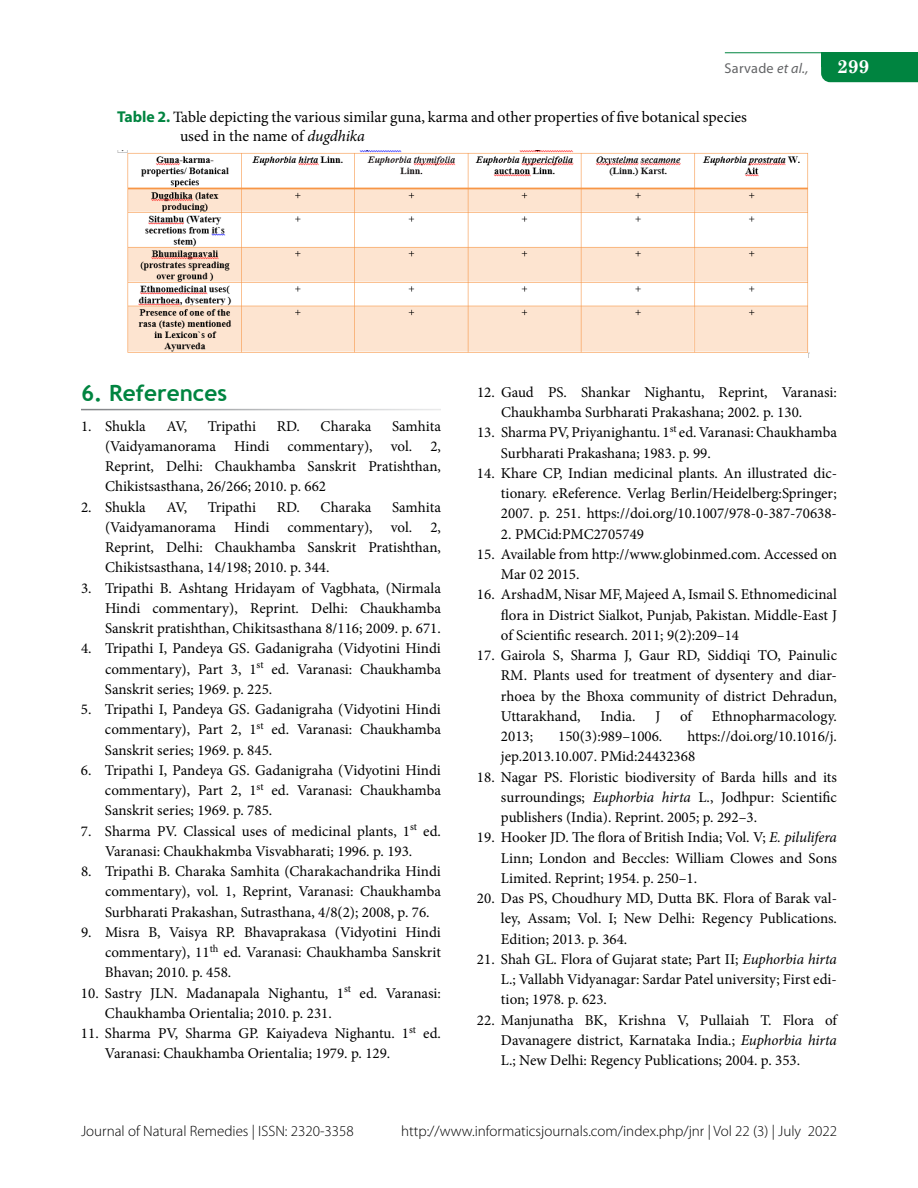
<style>
.page{position:relative;width:918px;height:1188px;background:#fff}
.page>*{position:absolute;margin:0;border:0;box-sizing:border-box;transform-origin:0 0}
.t1{font:700 22.5px "Trebuchet MS";color:#008440}
.t2{font:700 18.75px "Century Schoolbook";color:#fff}
.t3{font:15.75px/18.9px "Minion Pro";color:#000}
.t4{font:15px/20.2px "Minion Pro";color:#000;text-align:justify}
.t5{font:300 15px "Myriad Pro";color:#000}
.t6{font:14.25px "Myriad Pro";letter-spacing:.015em;color:#636466}
.s1{font-style:italic}
.s2{font-family:"Myriad Pro";font-weight:700;color:#008440}
</style>
<div class="page">
<svg style="left:821px;top:67px;width:97px;height:15px"></svg>
<div style="left:821px;top:53px;width:97px;height:14px;background:#008440"></div>
<div style="left:891px;top:68px;width:27px;height:14px;background:#008440"></div>
<hr style="left:725px;top:52px;width:193px;height:1px;background:#008440">
<img style="left:117px;top:150px;width:693px;height:207px">
<p class="t6" style="left:725px;top:59px;width:85px">Sarvade <span class="s1">et al.,</span></p>
<p class="t2" style="left:837px;top:52px;width:34px">299</p>
<p class="t3" style="left:180px;top:107px;width:569px;text-indent:-63px"><span class="s2">Table 2.</span> Table depicting the various similar guna, karma and other properties of five botanical species used in the name of <span class="s1">dugdhika</span></p>
<h1 class="t1" style="left:81px;top:379px;width:148px">6. References</h1>
<p class="t4" style="left:81px;top:416px;width:66px">1. Shukla</p>
<p class="t4" style="left:166px;top:416px;width:22px">AV,</p>
<p class="t4" style="left:208px;top:416px;width:50px">Tripathi</p>
<p class="t4" style="left:277px;top:416px;width:96px">RD. Charaka</p>
<p class="t4" style="left:105px;top:416px;width:338px;text-indent:287px">Samhita (Vaidyamanorama Hindi commentary), vol. 2, Reprint, Delhi: Chaukhamba Sanskrit Pratishthan, Chikistsasthana, 26/266; 2010. p. 662</p>
<p class="t4" style="left:81px;top:497px;width:66px">2. Shukla</p>
<p class="t4" style="left:166px;top:497px;width:22px">AV,</p>
<p class="t4" style="left:208px;top:497px;width:50px">Tripathi</p>
<p class="t4" style="left:277px;top:497px;width:96px">RD. Charaka</p>
<p class="t4" style="left:105px;top:497px;width:338px;text-indent:287px">Samhita (Vaidyamanorama Hindi commentary), vol. 2, Reprint, Delhi: Chaukhamba Sanskrit Pratishthan, Chikistsasthana, 14/198; 2010. p. 344.</p>
<p class="t4" style="left:105px;top:578px;width:337px;text-indent:-24px">3. Tripathi B. Ashtang Hridayam of Vagbhata, (Nirmala Hindi commentary), Reprint. Delhi: Chaukhamba Sanskrit pratishthan, Chikitsasthana 8/116; 2009. p. 671.</p>
<p class="t4" style="left:105px;top:638px;width:338px;text-indent:-24px">4. Tripathi I, Pandeya GS. Gadanigraha (Vidyotini Hindi commentary), Part 3, 1<sup>st</sup> ed. Varanasi: Chaukhamba Sanskrit series; 1969. p. 225.</p>
<p class="t4" style="left:105px;top:699px;width:338px;text-indent:-24px">5. Tripathi I, Pandeya GS. Gadanigraha (Vidyotini Hindi commentary), Part 2, 1<sup>st</sup> ed. Varanasi: Chaukhamba Sanskrit series; 1969. p. 845.</p>
<p class="t4" style="left:105px;top:760px;width:338px;text-indent:-24px">6. Tripathi I, Pandeya GS. Gadanigraha (Vidyotini Hindi commentary), Part 2, 1<sup>st</sup> ed. Varanasi: Chaukhamba Sanskrit series; 1969. p. 785.</p>
<p class="t4" style="left:81px;top:821px;width:362px;text-align:center">7. Sharma PV. Classical uses of medicinal plants, 1<sup>st</sup> ed.<br>Varanasi: Chaukhakmba Visvabharati; 1996. p. 193.</p>
<p class="t4" style="left:105px;top:861px;width:338px;text-indent:-24px">8. Tripathi B. Charaka Samhita (Charakachandrika Hindi commentary), vol. 1, Reprint, Varanasi: Chaukhamba Surbharati Prakashan, Sutrasthana, 4/8(2); 2008, p. 76.</p>
<p class="t4" style="left:105px;top:922px;width:338px;text-indent:-24px">9. Misra B, Vaisya RP. Bhavaprakasa (Vidyotini Hindi commentary), 11<sup>th</sup> ed. Varanasi: Chaukhamba Sanskrit Bhavan; 2010. p. 458.</p>
<p class="t4" style="left:105px;top:983px;width:337px;text-indent:-24px">10. Sastry JLN. Madanapala Nighantu, 1<sup>st</sup> ed. Varanasi:<br>Chaukhamba Orientalia; 2010. p. 231.</p>
<p class="t4" style="left:105px;top:1023px;width:338px;text-indent:-24px">11. Sharma PV, Sharma GP. Kaiyadeva Nighantu. 1<sup>st</sup> ed.<br>Varanasi: Chaukhamba Orientalia; 1979. p. 129.</p>
<p class="t4" style="left:501px;top:382px;width:337px;text-indent:-24px">12. Gaud PS. Shankar Nighantu, Reprint, Varanasi:<br>Chaukhamba Surbharati Prakashana; 2002. p. 130.</p>
<p class="t4" style="left:501px;top:422px;width:338px;text-indent:-24px">13. Sharma PV, Priyanighantu. 1<sup>st</sup> ed. Varanasi: Chaukhamba<br>Surbharati Prakashana; 1983. p. 99.</p>
<p class="t4" style="left:501px;top:463px;width:338px;text-indent:-24px">14. Khare CP, Indian medicinal plants. An illustrated dic&shy;tionary. eReference. Verlag Berlin/Heidelberg:Springer; 2007. p. 251. https://doi.org/10.1007/978-0-387-70638-</p>
<p class="t4" style="left:501px;top:524px;width:145px">2. PMCid:PMC2705749</p>
<p class="t4" style="left:501px;top:544px;width:338px;text-indent:-24px">15. Available from http://www.globinmed.com. Accessed on<br>Mar 02 2015.</p>
<p class="t4" style="left:501px;top:584px;width:338px;text-indent:-24px">16. ArshadM, Nisar MF, Majeed A, Ismail S. Ethnomedicinal flora in District Sialkot, Punjab, Pakistan. Middle-East J of Scientific research. 2011; 9(2):209–14</p>
<p class="t4" style="left:501px;top:645px;width:338px;text-indent:-24px">17. Gairola S, Sharma J, Gaur RD, Siddiqi TO, Painulic RM. Plants used for treatment of dysentery and diar&shy;rhoea by the Bhoxa community of district Dehradun, Uttarakhand,</p>
<p class="t4" style="left:600px;top:706px;width:37px">India.</p>
<p class="t4" style="left:655px;top:706px;width:6px">J</p>
<p class="t4" style="left:680px;top:706px;width:13px">of</p>
<p class="t4" style="left:712px;top:706px;width:127px">Ethnopharmacology.</p>
<p class="t4" style="left:501px;top:726px;width:337px;text-indent:186px">https://doi.org/10.1016/j. jep.2013.10.007. PMid:24432368</p>
<p class="t4" style="left:501px;top:767px;width:338px;text-indent:-24px">18. Nagar PS. Floristic biodiversity of Barda hills and its surroundings; <span class="s1">Euphorbia hirta</span> L., Jodhpur: Scientific publishers (India). Reprint. 2005; p. 292–3.</p>
<p class="t4" style="left:501px;top:827px;width:338px;text-indent:-24px">19. Hooker JD. The flora of British India; Vol. V; <span class="s1">E. pilulifera </span>Linn; London and Beccles: William Clowes and Sons Limited. Reprint; 1954. p. 250–1.</p>
<p class="t4" style="left:501px;top:888px;width:338px;text-indent:-24px">20. Das PS, Choudhury MD, Dutta BK. Flora of Barak val&shy;ley, Assam; Vol. I; New Delhi: Regency Publications.<br>Edition; 2013. p. 364.</p>
<p class="t4" style="left:501px;top:949px;width:337px;text-indent:-24px">21. Shah GL. Flora of Gujarat state; Part II; <span class="s1">Euphorbia hirta </span>L.; Vallabh Vidyanagar: Sardar Patel university; First edi&shy;tion; 1978. p. 623.</p>
<p class="t4" style="left:501px;top:1010px;width:338px;text-indent:-24px">22. Manjunatha BK, Krishna V, Pullaiah T. Flora of Davanagere district, Karnataka India.; <span class="s1">Euphorbia hirta </span>L.; New Delhi: Regency Publications; 2004. p. 353.</p>
<p class="t4" style="left:501px;top:726px;width:34px">2013;</p>
<p class="t4" style="left:558px;top:726px;width:106px">150(3):989–1006.</p>
<p class="t5" style="left:81px;top:1122px;width:274px">Journal of Natural Remedies | ISSN: 2320-3358</p>
<p class="t5" style="left:401px;top:1122px;width:437px">http://www.informaticsjournals.com/index.php/jnr | Vol 22 (3) | July 2022</p>
</div>
